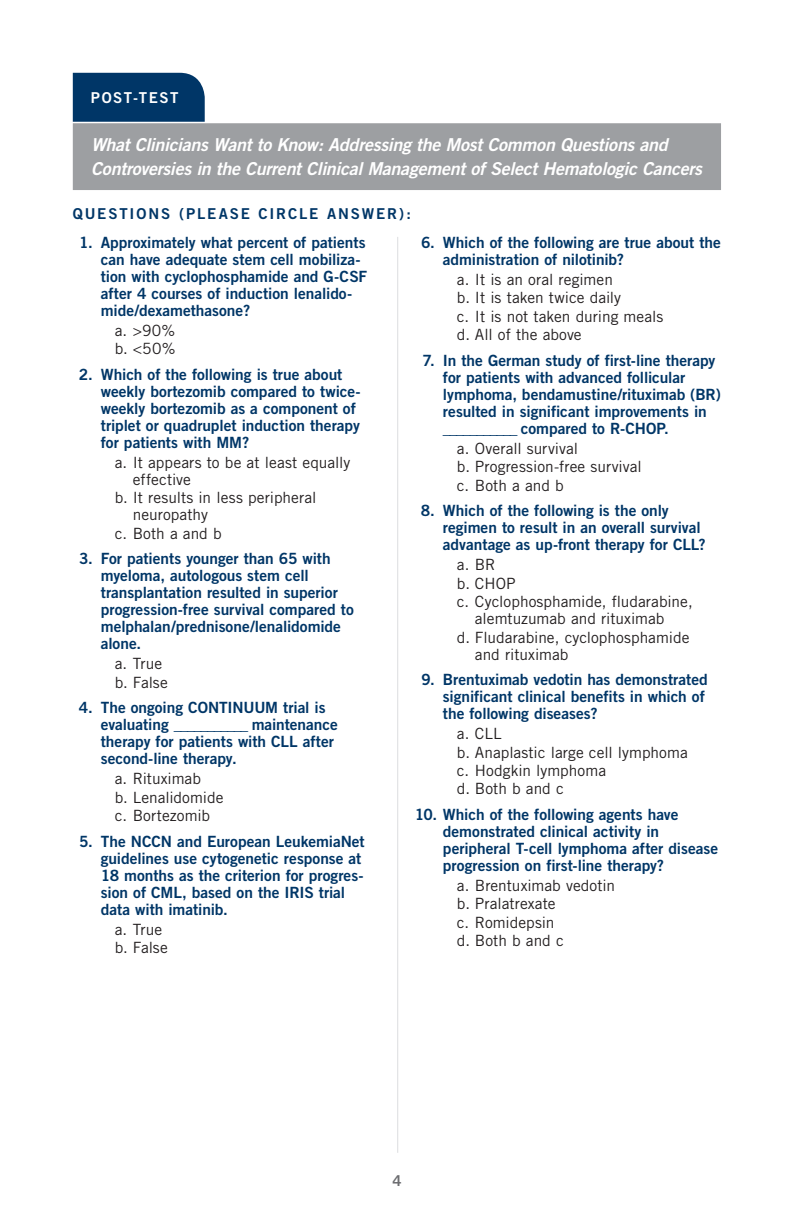
<style>
.page{position:relative;width:793px;height:1224px;background:#fff}
.page>*{position:absolute;margin:0;border:0;box-sizing:border-box;transform-origin:0 0}
.t1{font:17.8px/24px "Trade Gothic LT Std Bd 2 Obl";letter-spacing:-.015em;color:#fff}
.t2{font:15.6px/17px "Trade Gothic LT Std Bd 2";letter-spacing:-.005em;color:#003667}
.t3{font:15.6px/18.4px "Trade Gothic LT Std";color:#231f20}
.t4{font:15px "Trade Gothic LT Std Bd 2";letter-spacing:.12em;color:#003667}
.t5{font:15px "Trade Gothic LT Std Bd 2";letter-spacing:.1em;color:#fff}
.t6{font:15px "Trade Gothic LT Std Bd 2";color:#6c6d70}
</style>
<div class="page">
<hr style="left:397px;top:237px;width:1px;height:916px;background:#dcdddf">
<div style="left:73px;top:73px;width:132px;height:49px;background:#003667"></div>
<div style="left:73px;top:123px;width:648px;height:67px;background:#9d9fa2"></div>
<p class="t5" style="left:91px;top:88px;width:89px">POST-TEST</p>
<p class="t1" style="left:91px;top:133px;width:612px">What Clinicians Want to Know: Addressing the Most Common Questions and<br>Controversies in the Current Clinical Management of Select Hematologic Cancers</p>
<p class="t4" style="left:73px;top:204px;width:339px">QUESTIONS (PLEASE CIRCLE ANSWER):</p>
<p class="t2" style="left:101px;top:234px;width:268px;text-indent:-22px">1. Approximately what percent of patients can have adequate stem cell mobiliza&shy;tion with cyclophosphamide and G-CSF after 4 courses of induction lenalido&shy;mide/dexamethasone?</p>
<p class="t3" style="left:115px;top:321px;width:62px">a. &gt;90% b. &lt;50%</p>
<p class="t2" style="left:101px;top:366px;width:261px;text-indent:-22px">2. Which of the following is true about weekly bortezomib compared to twice&shy;weekly bortezomib as a component of triplet or quadruplet induction therapy for patients with MM?</p>
<p class="t3" style="left:115px;top:453px;width:237px">a. It appears to be at least equally</p>
<p class="t3" style="left:133px;top:470px;width:60px">effective</p>
<p class="t3" style="left:115px;top:488px;width:203px">b. It results in less peripheral</p>
<p class="t3" style="left:133px;top:505px;width:77px">neuropathy</p>
<p class="t3" style="left:115px;top:524px;width:108px">c. Both a and b</p>
<p class="t2" style="left:101px;top:550px;width:254px;text-indent:-22px">3. For patients younger than 65 with myeloma, autologous stem cell transplantation resulted in superior progression-free survival compared to melphalan/prednisone/lenalidomide alone.</p>
<p class="t3" style="left:115px;top:654px;width:55px">a. True b. False</p>
<p class="t2" style="left:101px;top:699px;width:239px;text-indent:-22px">4. The ongoing CONTINUUM trial is evaluating ___________ maintenance therapy for patients with CLL after second-line therapy.</p>
<p class="t3" style="left:115px;top:769px;width:110px">a. Rituximab<br>b. Lenalidomide c. Bortezomib</p>
<p class="t2" style="left:101px;top:832px;width:265px;text-indent:-22px">5. The NCCN and European LeukemiaNet guidelines use cytogenetic response at 18 months as the criterion for progres&shy;sion of CML, based on the IRIS trial data with imatinib.</p>
<p class="t3" style="left:115px;top:920px;width:55px">a. True b. False</p>
<p class="t2" style="left:443px;top:234px;width:279px;text-indent:-22px">6. Which of the following are true about the administration of nilotinib?</p>
<p class="t3" style="left:457px;top:270px;width:208px">a. It is an oral regimen<br>b. It is taken twice daily<br>c. It is not taken during meals d. All of the above</p>
<p class="t2" style="left:443px;top:352px;width:279px;text-indent:-20px">7. In the German study of first-line therapy for patients with advanced follicular lymphoma, bendamustine/rituximab (BR) resulted in significant improvements in ___________ compared to R-CHOP.</p>
<p class="t3" style="left:457px;top:439px;width:186px">a. Overall survival<br>b. Progression-free survival c. Both a and b</p>
<p class="t2" style="left:443px;top:502px;width:264px;text-indent:-22px">8. Which of the following is the only regimen to result in an overall survival advantage as up-front therapy for CLL?</p>
<p class="t3" style="left:457px;top:555px;width:40px">a. BR</p>
<p class="t3" style="left:457px;top:574px;width:60px">b. CHOP</p>
<p class="t3" style="left:457px;top:592px;width:237px">c. Cyclophosphamide, fludarabine,</p>
<p class="t3" style="left:475px;top:609px;width:191px">alemtuzumab and rituximab</p>
<p class="t3" style="left:457px;top:628px;width:234px">d. Fludarabine, cyclophosphamide</p>
<p class="t3" style="left:475px;top:645px;width:95px">and rituximab</p>
<p class="t2" style="left:443px;top:671px;width:266px;text-indent:-21px">9. Brentuximab vedotin has demonstrated significant clinical benefits in which of the following diseases?</p>
<p class="t3" style="left:457px;top:724px;width:232px">a. CLL<br>b. Anaplastic large cell lymphoma c. Hodgkin lymphoma<br>d. Both b and c</p>
<p class="t2" style="left:443px;top:806px;width:277px;text-indent:-28px">10. Which of the following agents have demonstrated clinical activity in peripheral T-cell lymphoma after disease progression on first-line therapy?</p>
<p class="t3" style="left:457px;top:876px;width:160px">a. Brentuximab vedotin b. Pralatrexate<br>c. Romidepsin<br>d. Both b and c</p>
<p class="t6" style="left:392px;top:1171px;width:11px">4</p>
</div>
